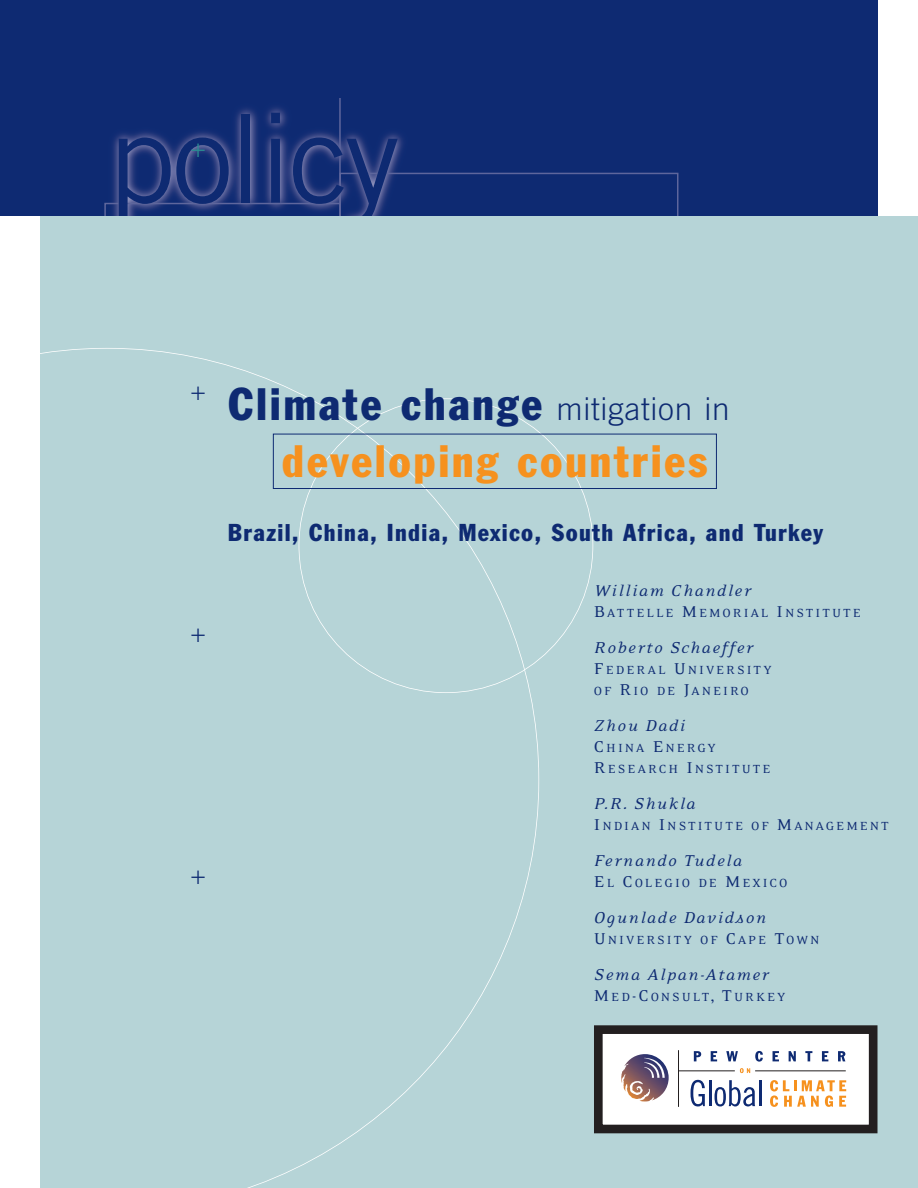
<style>
.page{position:relative;width:918px;height:1188px;background:#fff}
.page>*{position:absolute;margin:0;border:0;box-sizing:border-box;transform-origin:0 0}
.t1{font:123px "Trade Gothic";letter-spacing:-.035em;color:#0e2a72}
.t2{font:condensed 45px/57px "Franklin Gothic BT";letter-spacing:.055em;color:#f6911e}
.t3{font:condensed 24px "Franklin Gothic BT";letter-spacing:.055em;color:#0e2a72}
.t4{font:22.5px "Franklin Gothic IT Cby BT";color:#0e2a72}
.t5{font:22.5px "Franklin Gothic IT Cby BT";color:#2a8c92}
.t6{font:italic 18px "Eidetic Serif";letter-spacing:.075em;color:#0e2a72}
.t7{font:13.5px/21px "Eidetic Serif";letter-spacing:.15em;color:#0e2a72}
.s1{color:#0e2a72}
.s2{font-family:"Trade Gothic";font-weight:300;font-stretch:normal;font-size:31.5px;color:#0e2a72}
.s3{font-size:18px}
</style>
<div class="page">
<img style="left:0;top:0;width:865px;height:216px">
<div style="left:104px;top:203px;width:237px;height:116px;border:2px solid #5e669c"></div>
<hr style="left:339px;top:98px;width:2px;height:216px;background:#5e669c">
<div style="left:339px;top:173px;width:339px;height:90px;border:2px solid #5e669c"></div>
<div style="left:40px;top:216px;width:878px;height:972px;background:#b6d4d7"></div>
<div style="left:598px;top:1030px;width:275px;height:99px;background:#fff"></div>
<div style="left:594px;top:1025px;width:284px;height:108px;border:9px solid #231f20"></div>
<svg style="left:838px;top:1051px;width:7px;height:10px"></svg>
<hr style="left:678px;top:1050px;width:1px;height:57px;background:#231f20">
<svg style="left:691px;top:1080px;width:14px;height:26px"></svg>
<hr style="left:709px;top:1080px;width:2px;height:26px;background:#0e2a72">
<svg style="left:715px;top:1080px;width:40px;height:26px"></svg>
<hr style="left:759px;top:1080px;width:3px;height:26px;background:#0e2a72">
<svg style="left:770px;top:1080px;width:76px;height:27px"></svg>
<hr style="left:679px;top:1071px;width:56px;height:1px;background:#231f20">
<svg style="left:740px;top:1068px;width:10px;height:5px"></svg>
<hr style="left:755px;top:1071px;width:91px;height:1px;background:#231f20">
<svg style="left:694px;top:1051px;width:7px;height:10px"></svg>
<svg style="left:711px;top:1051px;width:6px;height:10px"></svg>
<svg style="left:726px;top:1051px;width:12px;height:10px"></svg>
<svg style="left:755px;top:1051px;width:8px;height:11px"></svg>
<svg style="left:773px;top:1051px;width:6px;height:10px"></svg>
<svg style="left:789px;top:1051px;width:7px;height:10px"></svg>
<svg style="left:805px;top:1051px;width:7px;height:10px"></svg>
<svg style="left:822px;top:1051px;width:6px;height:10px"></svg>
<svg style="left:621px;top:1054px;width:29px;height:45px"></svg>
<svg style="left:40px;top:348px;width:499px;height:840px"></svg>
<div style="left:273px;top:434px;width:444px;height:55px;border:1px solid #0e2a72"></div>
<h1 class="t1" style="left:108px;top:114px;width:293px">policy</h1>
<h3 class="t5" style="left:189px;top:141px;width:20px">+</h3>
<h3 class="t4" style="left:189px;top:384px;width:20px">+</h3>
<h3 class="t4" style="left:189px;top:626px;width:20px">+</h3>
<h3 class="t4" style="left:189px;top:868px;width:20px">+</h3>
<h2 class="t2" style="left:282px;top:379px;width:449px;text-indent:-54px"><span class="s1">Climate change</span> <span class="s2">mitigation in </span>developing countries</h2>
<h3 class="t3" style="left:228px;top:524px;width:597px">Brazil, China, India, Mexico, South Africa, and Turkey</h3>
<h3 class="t6" style="left:594px;top:585px;width:158px">William Chandler</h3>
<p class="t7" style="left:594px;top:604px;width:268px"><span class="s3">B</span>ATTELLE <span class="s3">M</span>EMORIAL <span class="s3">I</span>NSTITUTE</p>
<h3 class="t6" style="left:594px;top:642px;width:160px">Roberto Schaeffer</h3>
<p class="t7" style="left:594px;top:661px;width:180px"><span class="s3">F</span>EDERAL <span class="s3">U</span>NIVERSITY<br>OF <span class="s3">R</span>IO DE <span class="s3">J</span>ANEIRO</p>
<h3 class="t6" style="left:594px;top:720px;width:92px">Zhou Dadi</h3>
<p class="t7" style="left:594px;top:739px;width:178px"><span class="s3">C</span>HINA <span class="s3">E</span>NERGY<br><span class="s3">R</span>ESEARCH <span class="s3">I</span>NSTITUTE</p>
<h3 class="t6" style="left:594px;top:798px;width:103px">P.R. Shukla</h3>
<p class="t7" style="left:594px;top:817px;width:296px"><span class="s3">I</span>NDIAN <span class="s3">I</span>NSTITUTE OF <span class="s3">M</span>ANAGEMENT</p>
<h3 class="t6" style="left:594px;top:855px;width:149px">Fernando Tudela</h3>
<p class="t7" style="left:594px;top:874px;width:195px"><span class="s3">E</span>L <span class="s3">C</span>OLEGIO DE <span class="s3">M</span>EXICO</p>
<h3 class="t6" style="left:594px;top:912px;width:174px">Ogunlade Davidson</h3>
<p class="t7" style="left:594px;top:931px;width:227px"><span class="s3">U</span>NIVERSITY OF <span class="s3">C</span>APE <span class="s3">T</span>OWN</p>
<h3 class="t6" style="left:594px;top:969px;width:176px">Sema Alpan-Atamer</h3>
<p class="t7" style="left:594px;top:988px;width:193px"><span class="s3">M</span>ED<span class="s3">-C</span>ONSULT<span class="s3">, T</span>URKEY</p>
</div>
